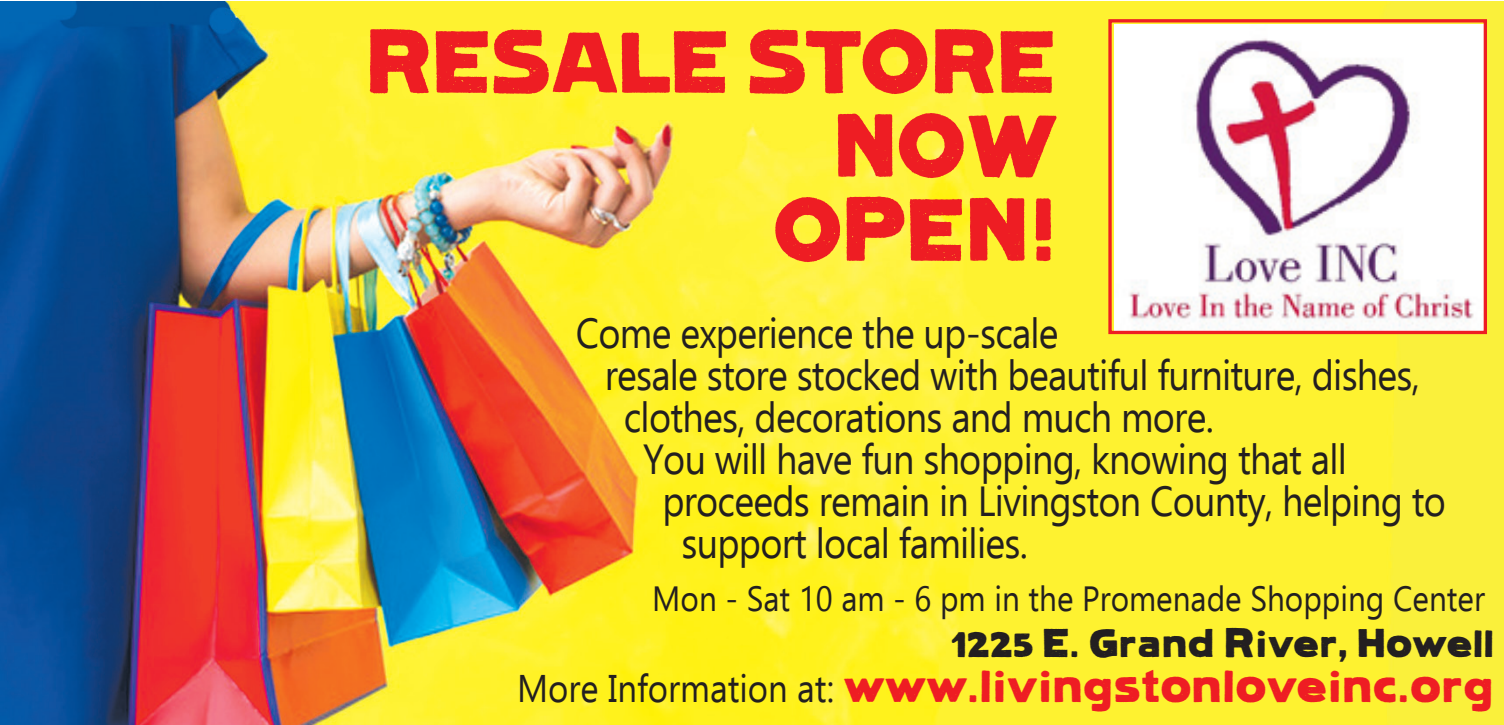
<style>
.page{position:relative;width:1504px;height:725px;background:#fff}
.page>*{position:absolute;margin:0;border:0;box-sizing:border-box;transform-origin:0 0}
.t1{font:84px/84px "Lietz Lindau Hamburg";letter-spacing:-.02em;color:#ee1d23;text-align:right}
.t2{font:45.5px "Lietz Lindau Hamburg";color:#ee1d23}
.t3{font:42px "Ebrima";letter-spacing:-.02em;color:#231f20;scale:.9 1}
.t4{font:38.5px "Lietz Lindau Hamburg";color:#231f20}
.t5{font:35px "Ebrima";color:#231f20;scale:.9 1}
.s1{font-family:"Ebrima";font-size:38.5px;color:#231f20}
</style>
<div class="page">
<img style="left:0;top:1px;width:1504px;height:724px">
<img style="left:1114px;top:25px;width:369px;height:305px">
<div style="left:1108px;top:19px;width:379px;height:315px;border:3px solid #ee1d23"></div>
<h1 class="t1" style="left:364px;top:22px;width:694px">Resale Store<br>Now<br>Open!</h1>
<p class="t3" style="left:576px;top:304px;width:538px">Come experience the up-scale</p>
<p class="t3" style="left:605px;top:346px;width:907px">resale store stocked with beautiful furniture, dishes,</p>
<p class="t3" style="left:624px;top:388px;width:657px">clothes, decorations and much more.</p>
<p class="t3" style="left:643px;top:430px;width:783px">You will have fun shopping, knowing that all</p>
<p class="t3" style="left:662px;top:472px;width:872px">proceeds remain in Livingston County, helping to</p>
<p class="t3" style="left:681px;top:514px;width:386px">support local families.</p>
<p class="t5" style="left:652px;top:574px;width:926px">Mon - Sat 10 am - 6 pm in the Promenade Shopping Center</p>
<p class="t4" style="left:951px;top:621px;width:544px">1225 E. Grand River, Howell</p>
<p class="t2" style="left:517px;top:660px;width:978px"><span class="s1">More Information at:</span> www.livingstonloveinc.org</p>
</div>
